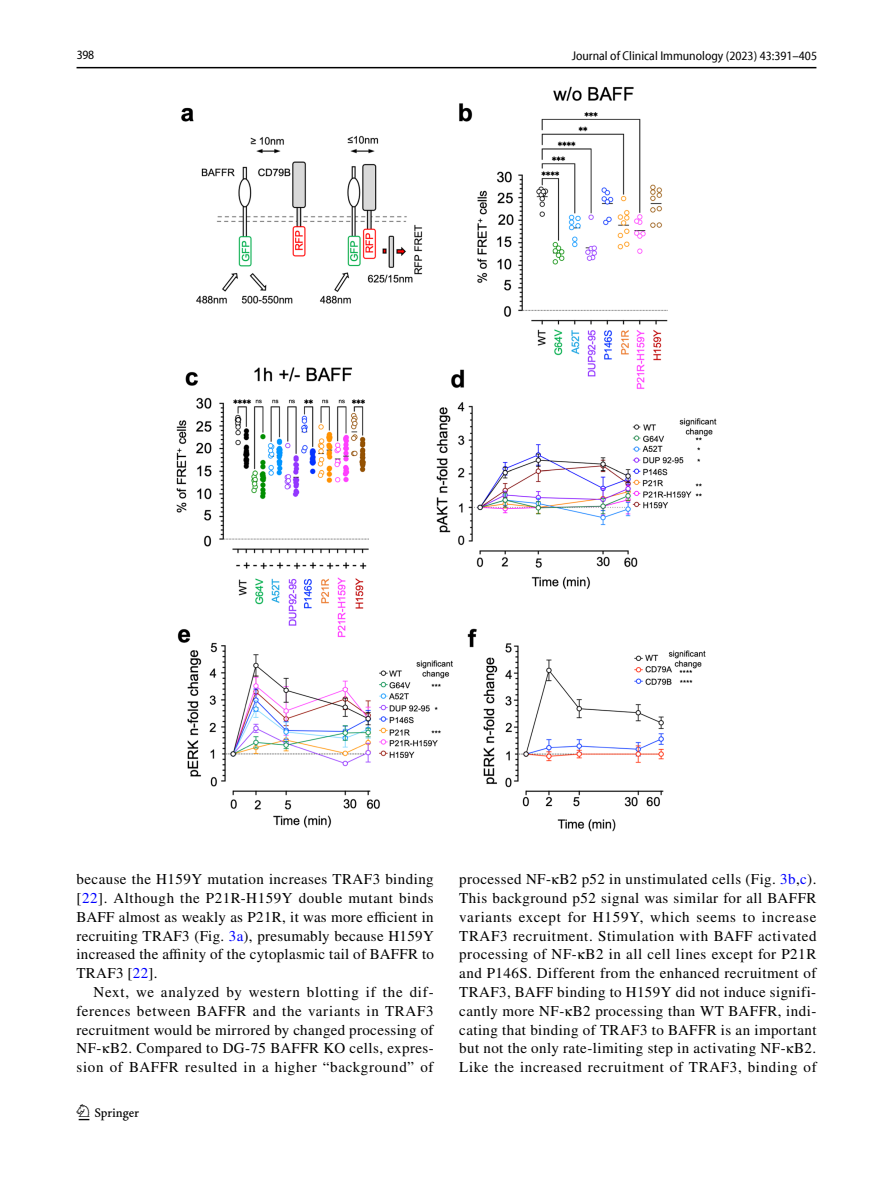
<style>
.page{position:relative;width:893px;height:1187px;background:#fff}
.page>*{position:absolute;margin:0;border:0;box-sizing:border-box;transform-origin:0 0}
.t1{font:22.5px "Springnew Regular 2";color:#000}
.t2{font:15px/18.8px "STIX";letter-spacing:.04em;color:#000;text-align:justify}
.t3{font:semi-condensed 12.75px "Myriad Pro Unic";color:#000}
.t4{font:12.75px "Adv T Tc 488 b 0 e 6";color:#000}
.s1{color:#00f}
</style>
<div class="page">
<hr style="left:77px;top:67px;width:739px;height:1px;background:#000">
<img style="left:176px;top:87px;width:540px;height:744px">
<p class="t4" style="left:77px;top:50px;width:19px">398</p>
<p class="t3" style="left:572px;top:51px;width:247px">Journal of Clinical Immunology (2023) 43:391–405</p>
<p class="t2" style="left:77px;top:871px;width:359px">because the H159Y mutation increases TRAF3 binding [<span class="s1">22</span>]. Although the P21R-H159Y double mutant binds BAFF almost as weakly as P21R, it was more efficient in recruiting TRAF3 (Fig. <span class="s1">3a</span>), presumably because H159Y increased the affinity of the cytoplasmic tail of BAFFR to TRAF3 [<span class="s1">22</span>].</p>
<p class="t2" style="left:77px;top:983px;width:359px;text-indent:17px">Next, we analyzed by western blotting if the dif&shy;ferences between BAFFR and the variants in TRAF3 recruitment would be mirrored by changed processing of NF-κB2. Compared to DG-75 BAFFR KO cells, expres&shy;sion of BAFFR resulted in a higher “background” of</p>
<h1 class="t1" style="left:79px;top:1104px;width:62px">1 3</h1>
<p class="t2" style="left:459px;top:871px;width:359px">processed NF-κB2 p52 in unstimulated cells (Fig. <span class="s1">3b</span>,<span class="s1">c</span>).<br>This background p52 signal was similar for all BAFFR variants except for H159Y, which seems to increase TRAF3 recruitment. Stimulation with BAFF activated processing of NF-κB2 in all cell lines except for P21R and P146S. Different from the enhanced recruitment of TRAF3, BAFF binding to H159Y did not induce signifi&shy;cantly more NF-κB2 processing than WT BAFFR, indi&shy;cating that binding of TRAF3 to BAFFR is an important but not the only rate-limiting step in activating NF-κB2.<br>Like the increased recruitment of TRAF3, binding of</p>
</div>
